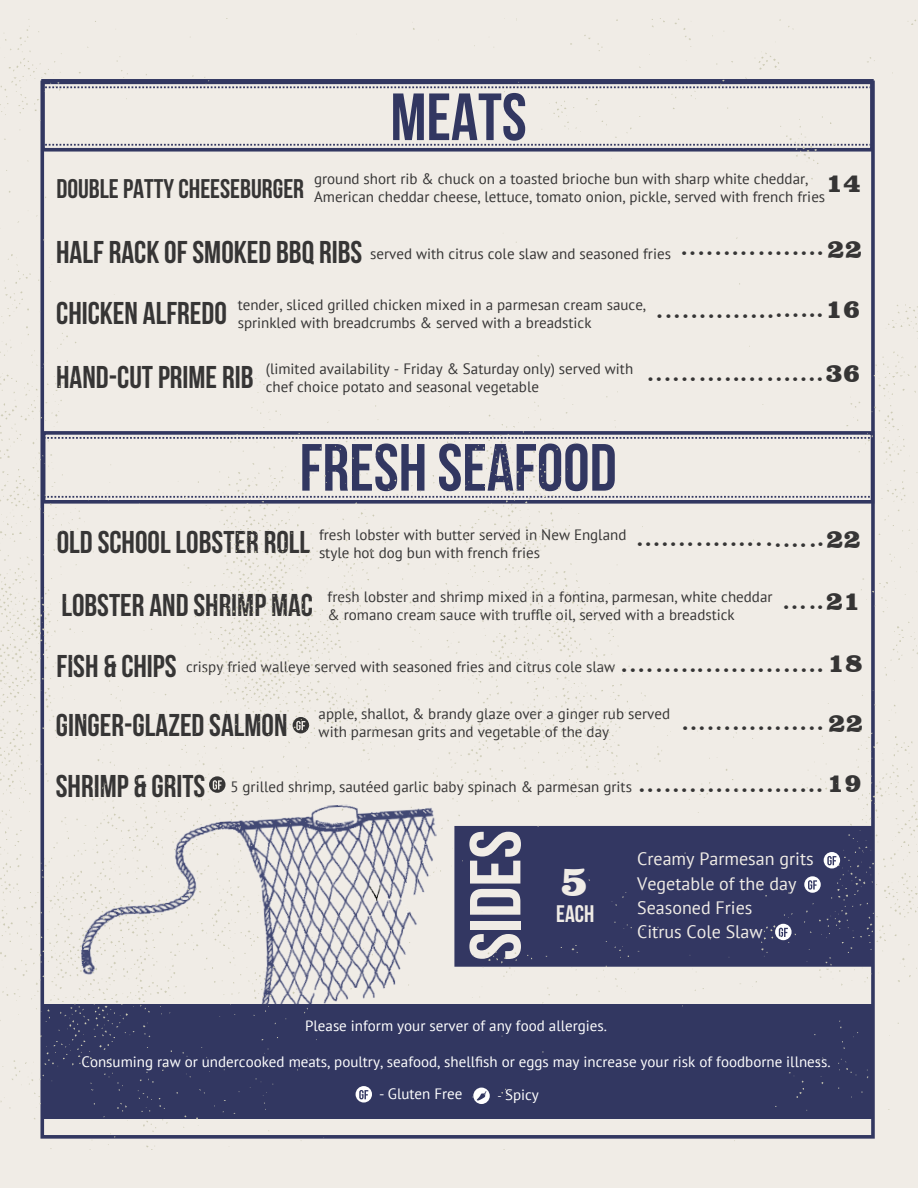
<style>
.page{position:relative;width:918px;height:1188px;background:#fff}
.page>*{position:absolute;margin:0;border:0;box-sizing:border-box;transform-origin:0 0}
.t1{font:72px "Bebas Neue";color:#f0ece6;scale:1.06 1}
.t2{font:66.6px "Bebas Neue";color:#323761}
.t3{font:900 43.95px "Clarendon BT";color:#f0ece6}
.t4{font:31.5px "Bebas Neue";color:#363535}
.t5{font:900 27px "Clarendon BT";color:#363535}
.t6{font:24px "Bebas Neue";color:#f0ece6}
.t7{font:21.45px "VAG Rounded BT";color:#363535}
.t8{font:18px/24.3px "PT Sans";color:#f0ece6}
.t9{font:15px/18px "PT Sans";color:#363535}
.t10{font:15px "PT Sans";color:#fff}
.s1{font-family:"Bebas Neue";font-size:31.5px}
.s2{font-family:"VAG Rounded BT";font-weight:400;font-size:21.45px}
.s3{font-family:"Clarendon BT";font-weight:900;font-size:27px}
.s4{font-family:"VAG Rounded BT";font-size:21.45px}
.s5{font-size:12px}
</style>
<div class="page">
<div style="left:0;top:0;width:918px;height:1187px;background:#f0ece6"></div>
<img style="left:0;top:18px;width:918px;height:1132px">
<svg style="left:769px;top:924px;width:23px;height:16px"></svg>
<svg style="left:803px;top:876px;width:18px;height:17px"></svg>
<svg style="left:819px;top:852px;width:21px;height:16px"></svg>
<h2 class="t2" style="left:391px;top:81px;width:138px">MEATS</h2>
<p class="t9" style="left:56px;top:169px;width:806px;text-indent:258px">ground short rib &amp; chuck on a toasted brioche bun with sharp white cheddar,<br><sup>DOUBLE</sup> <sup>PATTY</sup> <sup>CHEESEBURGER</sup> American cheddar cheese, lettuce, tomato onion, pickle, served with french fries<sup>14</sup></p>
<p class="t9" style="left:56px;top:244px;width:616px"><span class="s1">HALF RACK OF SMOKED BBQ RIBS</span> served with citrus cole slaw and seasoned fries</p>
<h3 class="t5" style="left:818px;top:232px;width:46px"><span class="s2">.</span>22</h3>
<h3 class="t7" style="left:682px;top:234px;width:135px">................</h3>
<p class="t9" style="left:56px;top:295px;width:591px;text-indent:182px">tender, sliced grilled chicken mixed in a parmesan cream sauce,<br><sup>CHICKEN</sup> <sup>ALFREDO</sup> sprinkled with breadcrumbs &amp; served with a breadstick</p>
<h3 class="t7" style="left:657px;top:297px;width:205px">....................<span class="s3">16</span></h3>
<p class="t9" style="left:56px;top:360px;width:579px;text-indent:210px">(limited availability - Friday &amp; Saturday only) served with<br><sup>HAND-CUT</sup> <sup>PRIME</sup> <sup>RIB</sup> chef choice potato and seasonal vegetable</p>
<h3 class="t5" style="left:817px;top:356px;width:44px"><span class="s2">.</span>36</h3>
<h3 class="t7" style="left:648px;top:359px;width:168px">....................</h3>
<h2 class="t2" style="left:300px;top:431px;width:319px">FRESH SEAFOOD</h2>
<p class="t9" style="left:57px;top:525px;width:571px;text-indent:262px">fresh lobster with butter served in New England<br><sup>OLD</sup> <sup>SCHOOL</sup> <sup>LOBSTER</sup> <sup>ROLL</sup> style hot dog bun with french fries</p>
<h3 class="t4" style="left:61px;top:588px;width:253px">LOBSTER AND SHRIMP MAC</h3>
<p class="t9" style="left:57px;top:658px;width:560px"><span class="s1">FISH &amp; CHIPS</span> crispy fried walleye served with seasoned fries and citrus cole slaw</p>
<h3 class="t7" style="left:622px;top:651px;width:242px">....................... <span class="s3">18</span></h3>
<h3 class="t4" style="left:56px;top:708px;width:233px">GINGER-GLAZED SALMON</h3>
<p class="t9" style="left:56px;top:778px;width:808px"><span class="s1">SHRIMP &amp; GRITS</span> 5 grilled shrimp, sautéed garlic baby spinach &amp; parmesan grits <span class="s4">. . . . . . . . . . . . . . . . . . . . . .</span> <span class="s3">19</span></p>
<h3 class="t7" style="left:637px;top:525px;width:225px">......................<span class="s3">22</span></h3>
<p class="t9" style="left:328px;top:588px;width:446px">fresh lobster and shrimp mixed in a fontina, parmesan, white cheddar &amp; romano cream sauce with truffle oil, served with a breadstick</p>
<h3 class="t7" style="left:784px;top:588px;width:79px">.....<span class="s3">21</span></h3>
<h3 class="t7" style="left:818px;top:650px;width:6px">.</h3>
<p class="t9" style="left:319px;top:705px;width:353px">apple, shallot, &amp; brandy glaze over a ginger rub served with parmesan grits and vegetable of the day</p>
<h3 class="t5" style="left:828px;top:706px;width:36px">22</h3>
<h3 class="t7" style="left:683px;top:709px;width:142px">.................</h3>
<h1 class="t1" style="left:456px;top:961px;width:125px;rotate:-90deg">SIDES</h1>
<h3 class="t3" style="left:560px;top:853px;width:30px">5</h3>
<h3 class="t6" style="left:556px;top:901px;width:40px">EACH</h3>
<p class="t8" style="left:637px;top:846px;width:178px">Creamy Parmesan grits<br>Vegetable of the day<br>Seasoned Fries<br>Citrus Cole Slaw</p>
<p class="t10" style="left:305px;top:1016px;width:303px">Please inform your server of any food allergies.</p>
<p class="t10" style="left:81px;top:1052px;width:751px">Consuming raw or undercooked meats, poultry, seafood, shellfish or eggs may increase your risk of foodborne illness.</p>
<p class="t10" style="left:379px;top:1084px;width:85px">- Gluten Free</p>
<p class="t10" style="left:498px;top:1085px;width:43px"><span class="s5">-</span> Spicy</p>
<p class="t10" style="left:496px;top:1085px;width:7px">-</p>
</div>
